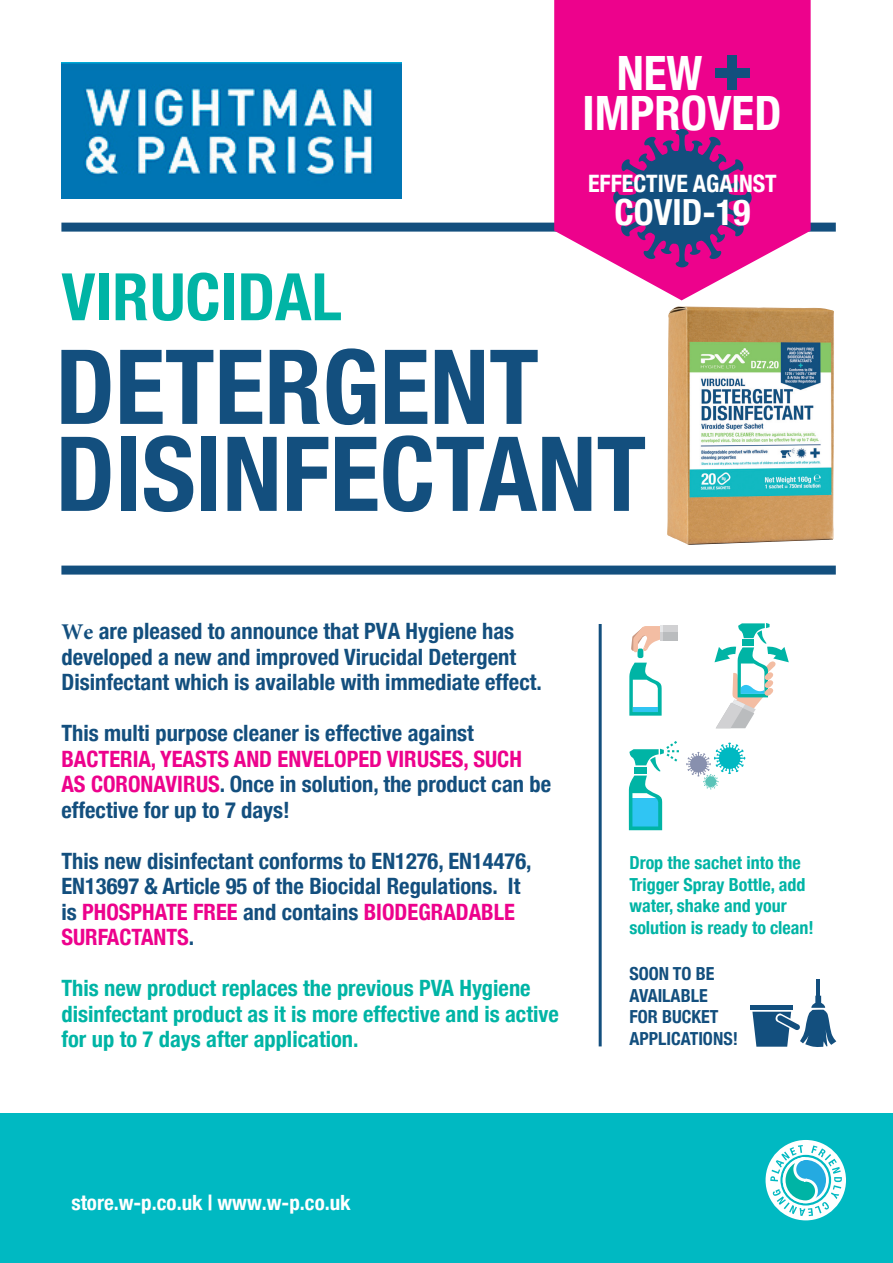
<style>
.page{position:relative;width:893px;height:1263px;background:#fff}
.page>*{position:absolute;margin:0;border:0;box-sizing:border-box;transform-origin:0 0}
.t1{font:700 condensed 103.65px/87px "Helvetica Neue";color:#134f7e}
.t2{font:700 condensed 65.55px "Helvetica Neue";color:#00b4a5}
.t3{font:700 condensed 47.4px/40px "Helvetica Neue";color:#fff}
.t4{font:700 condensed 36px "Helvetica Neue";color:#fff}
.t5{font:700 condensed 24px "Helvetica Neue";color:#fff}
.t6{font:700 condensed 22.5px/25.5px "Helvetica Neue";color:#134f7e}
.t7{font:700 condensed 22.5px/25.5px "Helvetica Neue";color:#00b4a5}
.t8{font:700 condensed 21px "Helvetica Neue";color:#fff}
.t9{font:700 condensed 18px/21.6px "Helvetica Neue";color:#00b4a5}
.t10{font:700 condensed 18px/21.6px "Helvetica Neue";color:#134f7e}
.s1{font-family:"Minion Pro";font-stretch:normal}
.s2{color:#ed028c}
</style>
<div class="page">
<div style="left:61px;top:223px;width:775px;height:9px;background:#134f7e"></div>
<svg style="left:554px;top:0;width:257px;height:300px;fill:#ed028c"></svg>
<div style="left:0;top:1113px;width:893px;height:150px;background:#00b9c2"></div>
<svg style="left:714px;top:623px;width:75px;height:105px"></svg>
<svg style="left:629px;top:663px;width:33px;height:53px"></svg>
<div style="left:637px;top:648px;width:6px;height:10px;background:#00b4a5;border-radius:2px"></div>
<div style="left:633px;top:707px;width:25px;height:5px;background:#30c5f3"></div>
<svg style="left:631px;top:626px;width:29px;height:26px"></svg>
<div style="left:660px;top:625px;width:6px;height:16px;background:#e6e7e9"></div>
<div style="left:660px;top:632px;width:6px;height:9px;background:#d1d1d3"></div>
<div style="left:663px;top:625px;width:15px;height:16px;background:#d1d1d3"></div>
<div style="left:663px;top:632px;width:15px;height:9px;background:#babcbe"></div>
<svg style="left:629px;top:741px;width:50px;height:89px"></svg>
<svg style="left:686px;top:742px;width:59px;height:47px"></svg>
<svg style="left:765px;top:1140px;width:81px;height:80px"></svg>
<div style="left:751px;top:1005px;width:42px;height:5px;background:#134f7e"></div>
<svg style="left:752px;top:996px;width:84px;height:51px"></svg>
<hr style="left:816px;top:979px;width:4px;height:21px;background:#134f7e">
<div style="left:61px;top:566px;width:775px;height:9px;background:#134f7e"></div>
<hr style="left:599px;top:624px;width:3px;height:422px;background:#134f7e">
<svg style="left:613px;top:129px;width:139px;height:138px;background:#7e2985"></svg>
<div style="left:715px;top:68px;width:34px;height:10px;background:#134f7e"></div>
<div style="left:727px;top:56px;width:10px;height:34px;background:#134f7e"></div>
<img style="left:667px;top:306px;width:167px;height:239px">
<img style="left:61px;top:62px;width:340px;height:136px">
<h3 class="t3" style="left:583px;top:50px;width:200px;text-indent:34px">NEW<br>IMPROVED</h3>
<p class="t5" style="left:588px;top:163px;width:190px">EFFECTIVE AGAINST</p>
<h3 class="t4" style="left:614px;top:182px;width:137px">COVID-19</h3>
<h2 class="t2" style="left:61px;top:242px;width:282px">VIRUCIDAL</h2>
<h1 class="t1" style="left:56px;top:336px;width:592px">DETERGENT<br>DISINFECTANT</h1>
<p class="t6" style="left:61px;top:617px;width:482px"><span class="s1">We</span> are pleased to announce that PVA Hygiene has developed a new and improved Virucidal Detergent<br>Disinfectant which is available with immediate effect.</p>
<p class="t6" style="left:61px;top:719px;width:414px">This multi purpose cleaner is effective against</p>
<p class="t6" style="left:61px;top:744px;width:491px"><span class="s2">BACTERIA, YEASTS AND ENVELOPED VIRUSES, SUCH<br>AS CORONAVIRUS</span>. Once in solution, the product can be effective for up to 7 days!</p>
<p class="t6" style="left:61px;top:846px;width:472px">This new disinfectant conforms to EN1276, EN14476, EN13697 &amp; Article 95 of the Biocidal Regulations. It is <span class="s2">PHOSPHATE FREE</span> and contains <span class="s2">BIODEGRADABLE SURFACTANTS</span>.</p>
<p class="t7" style="left:61px;top:974px;width:499px">This new product replaces the previous PVA Hygiene disinfectant product as it is more effective and is active for up to 7 days after application.</p>
<p class="t8" style="left:71px;top:1185px;width:281px">store.w-p.co.uk | www.w-p.co.uk</p>
<p class="t9" style="left:629px;top:851px;width:186px">Drop the sachet into the<br>Trigger Spray Bottle, add water, shake and your solution is ready to clean!</p>
<p class="t10" style="left:629px;top:962px;width:110px">SOON TO BE<br>AVAILABLE<br>FOR BUCKET<br>APPLICATIONS!</p>
</div>
